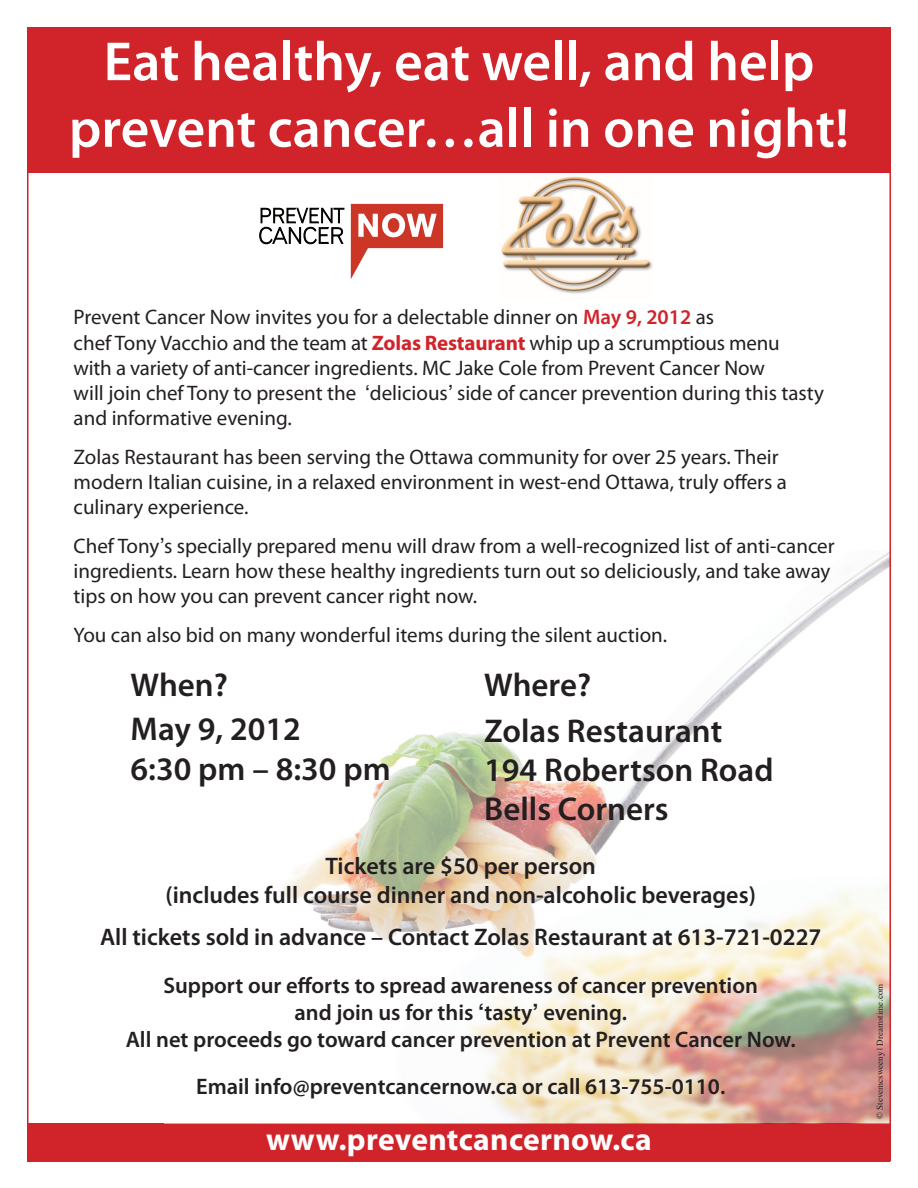
<style>
.page{position:relative;width:918px;height:1188px;background:#fff}
.page>*{position:absolute;margin:0;border:0;box-sizing:border-box;transform-origin:0 0}
.t1{font:600 55.5px/66.6px "Myriad Pro";color:#fff;text-align:center}
.t2{font:600 33px/44.2px "Myriad Pro";color:#231f20}
.t3{font:700 31.5px "Myriad Pro";letter-spacing:.01em;color:#fff}
.t4{font:600 24px/28.8px "Myriad Pro";color:#231f20;text-align:center}
.t5{font:600 22.5px/27px "Myriad Pro";color:#231f20;text-align:center}
.t6{font:21px/25.2px "Myriad Pro";color:#231f20}
.t7{font:9px "Times";color:#231f20}
.s1{font-weight:600;color:#d1232a}
.s2{font-weight:700;color:#d1232a}
.s3{font-family:"Helvetica"}
.s4{font-family:"Helvetica";font-weight:700}
</style>
<div class="page">
<div style="left:28px;top:28px;width:862px;height:145px;background:#d1232a"></div>
<div style="left:28px;top:1123px;width:862px;height:38px;background:#d1232a"></div>
<img style="left:282px;top:552px;width:606px;height:571px">
<svg style="left:259px;top:207px;width:86px;height:37px"></svg>
<svg style="left:351px;top:204px;width:92px;height:75px"></svg>
<img style="left:501px;top:176px;width:152px;height:118px">
<h1 class="t1" style="left:69px;top:27px;width:782px">Eat healthy, eat well, and help prevent cancer…all in one night!</h1>
<p class="t6" style="left:74px;top:304px;width:752px">Prevent Cancer Now invites you for a delectable dinner on <span class="s1">May 9, 2012</span> as<br>chef Tony Vacchio and the team at <span class="s2">Zolas Restaurant</span> whip up a scrumptious menu<br>with a variety of anti-cancer ingredients. MC Jake Cole from Prevent Cancer Now<br>will join chef Tony to present the <span class="s3">‘</span>delicious<span class="s3">’</span> side of cancer prevention during this tasty and informative evening.</p>
<p class="t6" style="left:74px;top:444px;width:715px">Zolas Restaurant has been serving the Ottawa community for over 25 years. Their modern Italian cuisine, in a relaxed environment in west-end Ottawa, truly offers a culinary experience.</p>
<p class="t6" style="left:74px;top:533px;width:763px">Chef Tony<span class="s3">’</span>s specially prepared menu will draw from a well-recognized list of anti-cancer ingredients. Learn how these healthy ingredients turn out so deliciously, and take away tips on how you can prevent cancer right now.</p>
<p class="t6" style="left:74px;top:622px;width:595px">You can also bid on many wonderful items during the silent auction.</p>
<h2 class="t2" style="left:131px;top:662px;width:172px">When?<br>May 9, 2012</h2>
<h2 class="t2" style="left:131px;top:746px;width:262px">6:30 pm – 8:30 pm</h2>
<h2 class="t2" style="left:484px;top:661px;width:240px;line-height:45.8px">Where?<br>Zolas Restaurant</h2>
<h2 class="t2" style="left:484px;top:749px;width:291px;line-height:39.6px">194 Robertson Road<br>Bells Corners</h2>
<p class="t4" style="left:166px;top:851px;width:592px">Tickets are $50 per person<br>(includes full course dinner and non-alcoholic beverages)</p>
<p class="t4" style="left:100px;top:922px;width:723px">All tickets sold in advance – Contact Zolas Restaurant at 613-721-0227</p>
<p class="t5" style="left:126px;top:971px;width:671px">Support our efforts to spread awareness of cancer prevention<br>and join us for this <span class="s4">‘</span>tasty<span class="s4">’</span> evening.<br>All net proceeds go toward cancer prevention at Prevent Cancer Now.</p>
<p class="t5" style="left:196px;top:1072px;width:531px">Email info@preventcancernow.ca or call 613-755-0110.</p>
<h3 class="t3" style="left:266px;top:1119px;width:387px">www.preventcancernow.ca</h3>
<p class="t7" style="left:871px;top:1119px;width:137px;rotate:-90deg">© Stevemcsweeny | Dreamstime.com</p>
</div>
